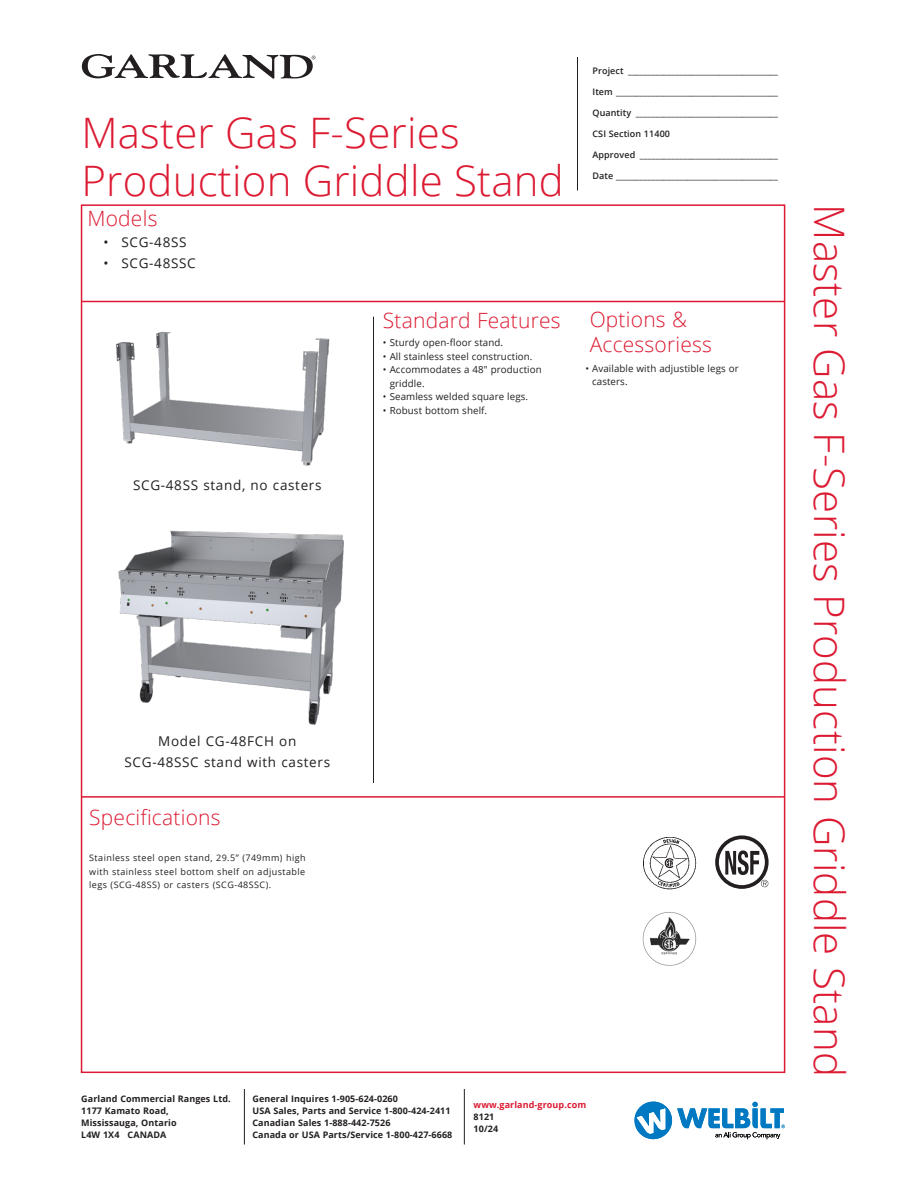
<style>
.page{position:relative;width:918px;height:1188px;background:#fff}
.page>*{position:absolute;margin:0;border:0;box-sizing:border-box;transform-origin:0 0}
.Side_Headers{font:300 42px "Open Sans";letter-spacing:.005em;color:#dc1a32}
.Header_-_Main{font:300 42px "Open Sans";letter-spacing:.005em;color:#dc1a32}
.Header_-_Specs{font:300 21px/25.5px "Open Sans";letter-spacing:.01em;color:#dc1a32}
.Model_Number{font:13.5px "Open Sans";letter-spacing:.05em;color:#231f20}
.t1{font:9.75px/13.5px "Open Sans";letter-spacing:.01em;color:#231f20}
.t2{font:600 9px "Open Sans";letter-spacing:.01em;color:#231f20}
.Bottom_Signoff{font:700 9px/12px "Open Sans";letter-spacing:.01em;color:#231f20}
.Specifications{font:9px/13.5px "Open Sans";letter-spacing:.05em;color:#231f20;text-align:justify}
.Bottom_Signoff-2{font:700 9px "Open Sans";letter-spacing:.01em;color:#dc1a32}
</style>
<div class="page">
<hr style="left:577px;top:57px;width:1px;height:133px;background:#231f20">
<svg style="left:82px;top:54px;width:233px;height:25px"></svg>
<hr style="left:464px;top:1089px;width:1px;height:55px;background:#231f20">
<hr style="left:244px;top:1089px;width:1px;height:55px;background:#231f20">
<svg style="left:634px;top:1102px;width:151px;height:37px"></svg>
<hr style="left:373px;top:317px;width:1px;height:466px;background:#231f20">
<hr style="left:81px;top:301px;width:703px;height:1px;background:#dc1a32">
<hr style="left:82px;top:796px;width:702px;height:2px;background:#dc1a32">
<img style="left:112px;top:302px;width:220px;height:164px">
<img style="left:118px;top:530px;width:226px;height:195px">
<div style="left:715px;top:835px;width:54px;height:54px;border:4px solid #231f20;border-radius:50%"></div>
<svg style="left:725px;top:850px;width:43px;height:37px"></svg>
<img style="left:643px;top:837px;width:54px;height:53px">
<img style="left:642px;top:912px;width:55px;height:54px">
<p class="Header_-_Main" style="left:81px;top:104px;width:380px">Master Gas F-Series</p>
<p class="Header_-_Main" style="left:81px;top:152px;width:484px">Production Griddle Stand</p>
<p class="t2" style="left:592px;top:64px;width:187px">Project ______________________________________</p>
<p class="t2" style="left:592px;top:85px;width:187px">Item _________________________________________</p>
<p class="t2" style="left:592px;top:106px;width:187px">Quantity ____________________________________</p>
<p class="t2" style="left:592px;top:127px;width:79px">CSI Section 11400</p>
<p class="t2" style="left:592px;top:148px;width:187px">Approved ___________________________________</p>
<p class="t2" style="left:592px;top:169px;width:187px">Date _________________________________________</p>
<p class="Header_-_Specs" style="left:87px;top:205px;width:72px">Models</p>
<p class="Side_Headers" style="left:858px;top:204px;width:874px;rotate:90deg">Master Gas F-Series Production Griddle Stand</p>
<p class="Model_Number" style="left:104px;top:233px;width:85px">• SCG-48SS</p>
<p class="Model_Number" style="left:104px;top:254px;width:94px">• SCG-48SSC</p>
<p class="Header_-_Specs" style="left:383px;top:307px;width:179px">Standard Features</p>
<p class="Header_-_Specs" style="left:590px;top:306px;width:124px">Options &amp;<br>Accessoriess</p>
<p class="t1" style="left:383px;top:336px;width:122px">• Sturdy open-floor stand.</p>
<p class="t1" style="left:383px;top:349px;width:151px">• All stainless steel construction.</p>
<p class="t1" style="left:390px;top:363px;width:154px;text-indent:-7px">• Accommodates a 48" production griddle.</p>
<p class="t1" style="left:383px;top:390px;width:147px">• Seamless welded square legs.</p>
<p class="t1" style="left:383px;top:403px;width:106px">• Robust bottom shelf.</p>
<p class="t1" style="left:592px;top:361px;width:148px;text-indent:-7px">• Available with adjustible legs or casters.</p>
<p class="Model_Number" style="left:133px;top:476px;width:190px">SCG-48SS stand, no casters</p>
<p class="Model_Number" style="left:158px;top:732px;width:140px">Model CG-48FCH on</p>
<p class="Model_Number" style="left:125px;top:753px;width:207px">SCG-48SSC stand with casters</p>
<p class="Header_-_Specs" style="left:89px;top:804px;width:133px">Specifications</p>
<p class="Specifications" style="left:89px;top:851px;width:218px">Stainless steel open stand, 29.5” (749mm) high with stainless steel bottom shelf on adjustable legs (SCG-48SS) or casters (SCG-48SSC).</p>
<p class="Bottom_Signoff" style="left:81px;top:1092px;width:151px">Garland Commercial Ranges Ltd.</p>
<p class="Bottom_Signoff" style="left:81px;top:1104px;width:97px">1177 Kamato Road,<br>Mississauga, Ontario<br>L4W 1X4 CANADA</p>
<p class="Bottom_Signoff" style="left:252px;top:1092px;width:147px">General Inquires 1-905-624-0260</p>
<p class="Bottom_Signoff" style="left:252px;top:1104px;width:201px">USA Sales, Parts and Service 1-800-424-2411<br>Canadian Sales 1-888-442-7526<br>Canada or USA Parts/Service 1-800-427-6668</p>
<p class="Bottom_Signoff-2" style="left:474px;top:1099px;width:114px">www.garland-group.com</p>
<p class="Bottom_Signoff" style="left:474px;top:1111px;width:22px">8121</p>
<p class="Bottom_Signoff" style="left:474px;top:1123px;width:26px">10/24</p>
</div>
